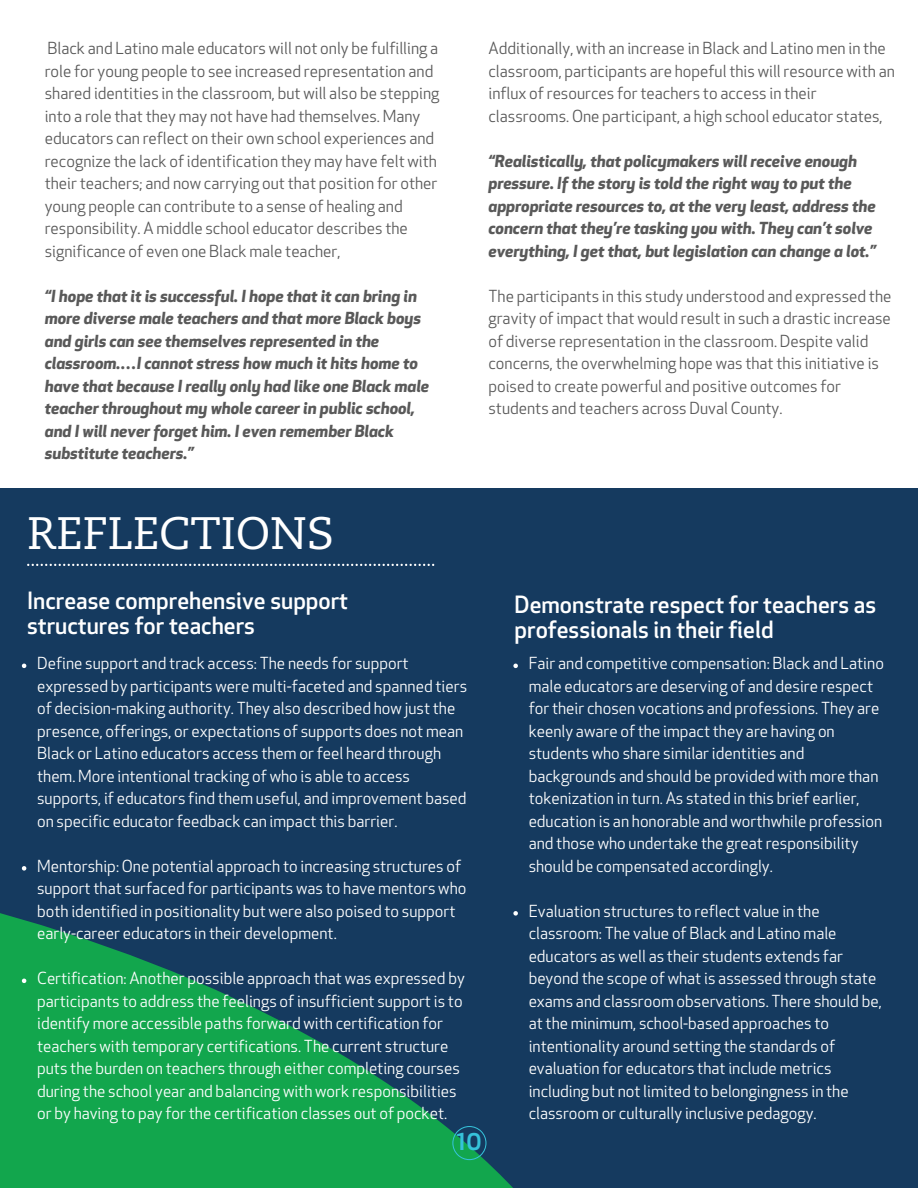
<style>
.page{position:relative;width:918px;height:1188px;background:#fff}
.page>*{position:absolute;margin:0;border:0;box-sizing:border-box;transform-origin:0 0}
.t1{font:45.45px "Caecilia LT Std";color:#fff}
.t2{font:500 27px "Apex New";color:#36c2da}
.t3{font:500 23.25px/24.8px "Apex New";color:#fff}
.t4{font:16.2px/22.5px "Apex New";color:#fff}
.t5{font:16.2px/22.5px "Apex New";color:#595959}
.t6{font:italic 700 16.2px/22.5px "Apex New";color:#595959}
</style>
<div class="page">
<div style="left:0;top:488px;width:918px;height:700px;background:#153a5f"></div>
<svg style="left:0;top:867px;width:513px;height:321px;fill:#12a64d"></svg>
<svg style="left:27px;top:564px;width:407px;height:2px"></svg>
<svg style="left:22px;top:664px;width:4px;height:4px"></svg>
<svg style="left:22px;top:866px;width:4px;height:5px"></svg>
<svg style="left:22px;top:979px;width:4px;height:4px"></svg>
<svg style="left:513px;top:664px;width:5px;height:4px"></svg>
<svg style="left:513px;top:911px;width:5px;height:5px"></svg>
<svg style="left:452px;top:1126px;width:34px;height:34px"></svg>
<p class="t5" style="left:45px;top:37px;width:396px">Black and Latino male educators will not only be fulfilling a role for young people to see increased representation and shared identities in the classroom, but will also be stepping into a role that they may not have had themselves. Many educators can reflect on their own school experiences and recognize the lack of identification they may have felt with their teachers; and now carrying out that position for other young people can contribute to a sense of healing and responsibility. A middle school educator describes the significance of even one Black male teacher,</p>
<p class="t6" style="left:45px;top:284px;width:386px">“I hope that it is successful. I hope that it can bring in more diverse male teachers and that more Black boys and girls can see themselves represented in the classroom.…I cannot stress how much it hits home to have that because I really only had like one Black male teacher throughout my whole career in public school, and I will never forget him. I even remember Black substitute teachers.”</p>
<p class="t5" style="left:488px;top:37px;width:408px">Additionally, with an increase in Black and Latino men in the classroom, participants are hopeful this will resource with an influx of resources for teachers to access in their classrooms. One participant, a high school educator states,</p>
<p class="t6" style="left:488px;top:149px;width:389px">“Realistically, that policymakers will receive enough pressure. If the story is told the right way to put the appropriate resources to, at the very least, address the concern that they’re tasking you with. They can’t solve everything, I get that, but legislation can change a lot.”</p>
<p class="t5" style="left:488px;top:285px;width:405px">The participants in this study understood and expressed the gravity of impact that would result in such a drastic increase of diverse representation in the classroom. Despite valid concerns, the overwhelming hope was that this initiative is poised to create powerful and positive outcomes for students and teachers across Duval County.</p>
<p class="t1" style="left:27px;top:507px;width:308px">REFLECTIONS</p>
<p class="t3" style="left:27px;top:588px;width:322px">Increase comprehensive support structures for teachers</p>
<p class="t4" style="left:37px;top:652px;width:432px">Define support and track access: The needs for support expressed by participants were multi-faceted and spanned tiers of decision-making authority. They also described how just the presence, offerings, or expectations of supports does not mean Black or Latino educators access them or feel heard through them. More intentional tracking of who is able to access supports, if educators find them useful, and improvement based on specific educator feedback can impact this barrier.</p>
<p class="t4" style="left:37px;top:855px;width:431px">Mentorship: One potential approach to increasing structures of support that surfaced for participants was to have mentors who both identified in positionality but were also poised to support early-career educators in their development.</p>
<p class="t4" style="left:37px;top:967px;width:429px">Certification: Another possible approach that was expressed by participants to address the feelings of insufficient support is to identify more accessible paths forward with certification for teachers with temporary certifications. The current structure puts the burden on teachers through either completing courses during the school year and balancing with work responsibilities or by having to pay for the certification classes out of pocket.</p>
<p class="t3" style="left:515px;top:592px;width:363px">Demonstrate respect for teachers as professionals in their field</p>
<p class="t4" style="left:529px;top:652px;width:357px">Fair and competitive compensation: Black and Latino male educators are deserving of and desire respect for their chosen vocations and professions. They are keenly aware of the impact they are having on students who share similar identities and backgrounds and should be provided with more than tokenization in turn. As stated in this brief earlier, education is an honorable and worthwhile profession and those who undertake the great responsibility should be compensated accordingly.</p>
<p class="t4" style="left:529px;top:900px;width:355px">Evaluation structures to reflect value in the classroom: The value of Black and Latino male educators as well as their students extends far beyond the scope of what is assessed through state exams and classroom observations. There should be, at the minimum, school-based approaches to intentionality around setting the standards of evaluation for educators that include metrics including but not limited to belongingness in the classroom or culturally inclusive pedagogy.</p>
<p class="t2" style="left:457px;top:1123px;width:27px">10</p>
</div>
